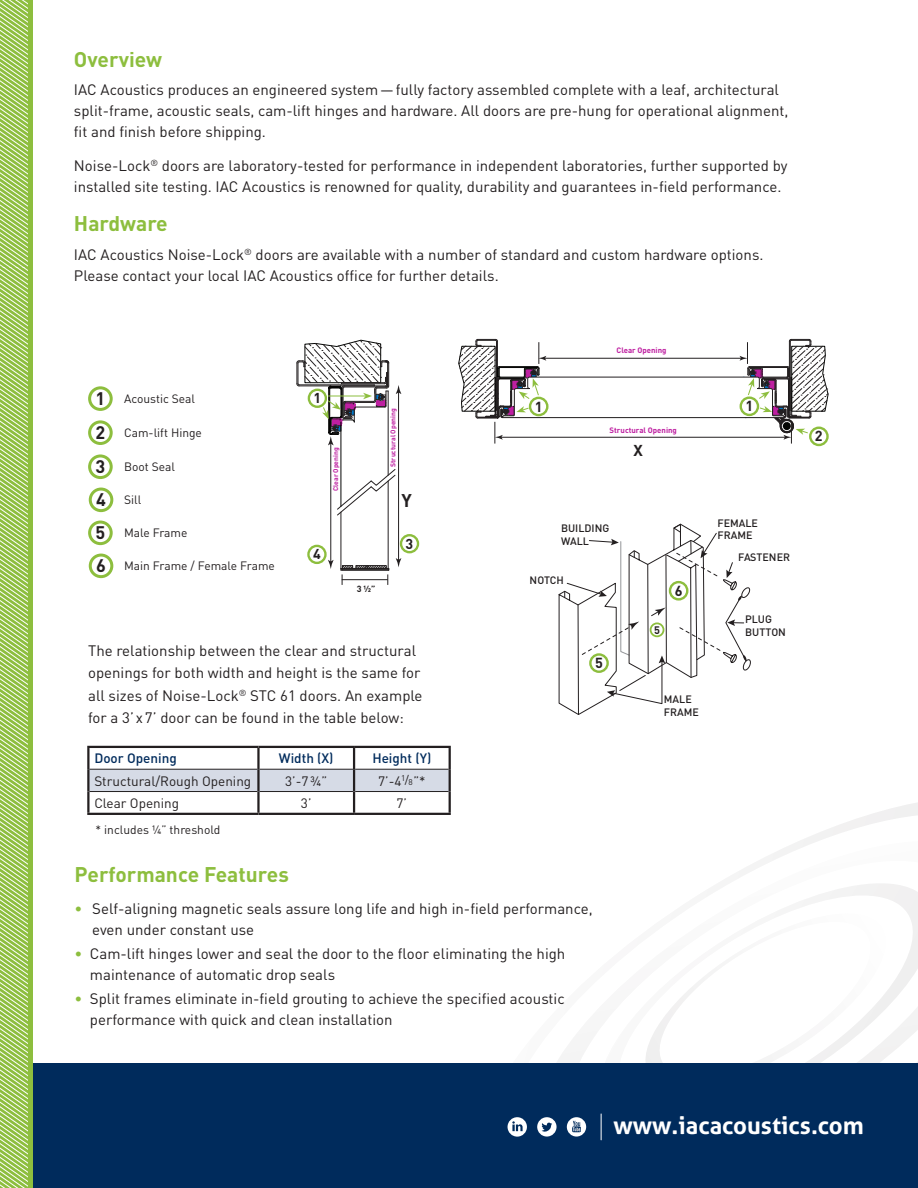
<style>
.page{position:relative;width:918px;height:1188px;background:#fff}
.page>*{position:absolute;margin:0;border:0;box-sizing:border-box;transform-origin:0 0}
.t1{font:700 24px "Aller";color:#fff}
.t2{font:700 21px "DIN Pro";color:#8dbe3e}
.t3{font:700 18.15px "DIN Pro";color:#231f20}
.t4{font:700 18px "DIN Pro";color:#231f20}
.t5{font:700 15.6px "DIN Pro";color:#231f20}
.t6{font:15px/21px "DIN Pro";color:#231f20}
.t7{font:700 14.4px "DIN Pro";color:#231f20}
.t8{font:700 14.25px "DIN Pro";color:#231f20}
.t9{font:13.5px "DIN Pro";color:#231f20}
.t10{font:500 13.5px "DIN Pro";color:#002b5c}
.t11{font:12px "DIN Pro";color:#231f20}
.t12{font:11.7px "DIN Pro";color:#231f20}
.t13{font:700 10.8px "DIN Pro";color:#231f20}
.t14{font:500 10.65px/12.8px "DIN Pro";color:#231f20}
.t15{font:700 8.85px "DIN Pro";color:#231f20}
.t16{font:8.25px "DIN Pro";color:#231f20}
.t17{font:700 7.8px "DIN Pro";color:#be1fa1}
.t18{font:700 6.75px "DIN Pro";color:#be1fa1}
.s1{color:#8dbe3e}
</style>
<div class="page">
<svg style="left:801px;top:803px;width:117px;height:38px"></svg>
<svg style="left:557px;top:841px;width:260px;height:222px"></svg>
<svg style="left:598px;top:883px;width:320px;height:180px"></svg>
<svg style="left:644px;top:913px;width:244px;height:150px"></svg>
<div style="left:88px;top:386px;width:25px;height:25px;border:3px solid #8dbe3e;border-radius:50%"></div>
<div style="left:88px;top:420px;width:25px;height:25px;border:3px solid #8dbe3e;border-radius:50%"></div>
<div style="left:88px;top:454px;width:25px;height:25px;border:3px solid #8dbe3e;border-radius:50%"></div>
<div style="left:89px;top:488px;width:24px;height:24px;border:3px solid #8dbe3e;border-radius:50%"></div>
<div style="left:88px;top:521px;width:25px;height:24px;border:3px solid #8dbe3e;border-radius:50%"></div>
<div style="left:89px;top:554px;width:24px;height:24px;border:3px solid #8dbe3e;border-radius:50%"></div>
<svg style="left:558px;top:523px;width:193px;height:192px"></svg>
<div style="left:589px;top:653px;width:20px;height:20px;border:2px solid #8dbe3e;border-radius:50%"></div>
<div style="left:669px;top:581px;width:19px;height:20px;border:2px solid #8dbe3e;border-radius:50%"></div>
<div style="left:650px;top:622px;width:14px;height:15px;border:2px solid #8dbe3e;border-radius:50%"></div>
<div style="left:0;top:1063px;width:918px;height:125px;background:#002b5c"></div>
<svg style="left:90px;top:748px;width:359px;height:65px"></svg>
<hr style="left:90px;top:769px;width:167px;height:1px;background:#231f20">
<hr style="left:260px;top:769px;width:93px;height:1px;background:#231f20">
<hr style="left:355px;top:769px;width:94px;height:1px;background:#231f20">
<hr style="left:90px;top:791px;width:167px;height:1px;background:#231f20">
<hr style="left:260px;top:791px;width:93px;height:1px;background:#231f20">
<hr style="left:355px;top:791px;width:94px;height:1px;background:#231f20">
<hr style="left:87px;top:746px;width:171px;height:2px;background:#231f20">
<hr style="left:87px;top:748px;width:3px;height:21px;background:#231f20">
<hr style="left:258px;top:746px;width:96px;height:2px;background:#231f20">
<hr style="left:257px;top:748px;width:3px;height:21px;background:#231f20">
<hr style="left:354px;top:746px;width:97px;height:2px;background:#231f20">
<hr style="left:353px;top:748px;width:2px;height:21px;background:#231f20">
<hr style="left:449px;top:748px;width:2px;height:21px;background:#231f20">
<hr style="left:87px;top:769px;width:3px;height:23px;background:#231f20">
<hr style="left:257px;top:769px;width:3px;height:23px;background:#231f20">
<hr style="left:353px;top:769px;width:2px;height:23px;background:#231f20">
<hr style="left:449px;top:769px;width:2px;height:23px;background:#231f20">
<hr style="left:87px;top:792px;width:3px;height:21px;background:#231f20">
<hr style="left:257px;top:792px;width:3px;height:21px;background:#231f20">
<hr style="left:353px;top:792px;width:2px;height:21px;background:#231f20">
<hr style="left:449px;top:792px;width:2px;height:21px;background:#231f20">
<hr style="left:87px;top:813px;width:171px;height:2px;background:#231f20">
<hr style="left:258px;top:813px;width:96px;height:2px;background:#231f20">
<hr style="left:354px;top:813px;width:97px;height:2px;background:#231f20">
<hr style="left:388px;top:391px;width:1px;height:84px;background:#231f20">
<svg style="left:337px;top:469px;width:59px;height:47px"></svg>
<hr style="left:341px;top:422px;width:1px;height:84px;background:#050504">
<hr style="left:398px;top:391px;width:1px;height:170px;background:#231f20">
<svg style="left:396px;top:385px;width:5px;height:9px"></svg>
<svg style="left:396px;top:558px;width:5px;height:9px"></svg>
<hr style="left:331px;top:442px;width:1px;height:121px;background:#231f20">
<svg style="left:328px;top:560px;width:6px;height:9px"></svg>
<hr style="left:388px;top:481px;width:1px;height:88px;background:#231f20">
<hr style="left:341px;top:569px;width:48px;height:1px;background:#231f20">
<hr style="left:341px;top:570px;width:48px;height:1px;background:#231f20">
<hr style="left:341px;top:512px;width:1px;height:57px;background:#231f20">
<svg style="left:356px;top:565px;width:31px;height:4px"></svg>
<svg style="left:342px;top:565px;width:11px;height:3px"></svg>
<svg style="left:297px;top:340px;width:92px;height:105px"></svg>
<svg style="left:401px;top:535px;width:17px;height:17px"></svg>
<div style="left:400px;top:534px;width:19px;height:19px;border:2px solid #8dbe3e;border-radius:50%"></div>
<div style="left:307px;top:545px;width:20px;height:19px;border:2px solid #8dbe3e;border-radius:50%"></div>
<svg style="left:341px;top:568px;width:15px;height:17px"></svg>
<svg style="left:387px;top:568px;width:2px;height:17px"></svg>
<hr style="left:342px;top:579px;width:46px;height:1px;background:#231f20">
<div style="left:809px;top:427px;width:20px;height:19px;border:2px solid #8dbe3e;border-radius:50%"></div>
<svg style="left:458px;top:339px;width:370px;height:105px"></svg>
<div style="left:0;top:0;width:32px;height:1188px;background:#8dbe3e"></div>
<svg style="left:0;top:0;width:28px;height:1188px"></svg>
<svg style="left:537px;top:1117px;width:20px;height:20px"></svg>
<svg style="left:542px;top:1122px;width:10px;height:10px"></svg>
<svg style="left:508px;top:1117px;width:19px;height:20px"></svg>
<svg style="left:512px;top:1121px;width:11px;height:10px"></svg>
<svg style="left:567px;top:1117px;width:19px;height:20px"></svg>
<svg style="left:572px;top:1121px;width:9px;height:11px"></svg>
<svg style="left:601px;top:1114px;width:1px;height:26px"></svg>
<p class="t2" style="left:74px;top:45px;width:90px">Overview</p>
<p class="t6" style="left:74px;top:78px;width:716px">IAC Acoustics produces an engineered system—fully factory assembled complete with a leaf, architectural split-frame, acoustic seals, cam-lift hinges and hardware. All doors are pre-hung for operational alignment, fit and finish before shipping.</p>
<p class="t6" style="left:74px;top:155px;width:715px">Noise-Lock<sup>®</sup> doors are laboratory-tested for performance in independent laboratories, further supported by installed site testing. IAC Acoustics is renowned for quality, durability and guarantees in-field performance.</p>
<p class="t2" style="left:74px;top:209px;width:95px">Hardware</p>
<p class="t6" style="left:74px;top:244px;width:691px">IAC Acoustics Noise-Lock<sup>®</sup> doors are available with a number of standard and custom hardware options.<br>Please contact your local IAC Acoustics office for further details.</p>
<p class="t4" style="left:96px;top:386px;width:11px">1</p>
<p class="t11" style="left:124px;top:391px;width:73px">Acoustic Seal</p>
<p class="t4" style="left:96px;top:420px;width:11px">2</p>
<p class="t11" style="left:124px;top:425px;width:79px">Cam-lift Hinge</p>
<p class="t4" style="left:96px;top:454px;width:11px">3</p>
<p class="t11" style="left:124px;top:459px;width:52px">Boot Seal</p>
<p class="t4" style="left:96px;top:487px;width:11px">4</p>
<p class="t11" style="left:124px;top:492px;width:19px">Sill</p>
<p class="t11" style="left:124px;top:525px;width:65px">Male Frame</p>
<p class="t11" style="left:124px;top:558px;width:152px">Main Frame / Female Frame</p>
<p class="t4" style="left:96px;top:520px;width:11px">5</p>
<p class="t4" style="left:96px;top:553px;width:11px">6</p>
<p class="t8" style="left:314px;top:388px;width:9px">1</p>
<p class="t18" style="left:331px;top:491px;width:45px;rotate:-90deg">Clear Opening</p>
<p class="t8" style="left:313px;top:545px;width:9px">4</p>
<p class="t15" style="left:357px;top:582px;width:20px">3 1/2”</p>
<p class="t18" style="left:389px;top:467px;width:60px;rotate:-90deg">Structural Opening</p>
<p class="t3" style="left:401px;top:488px;width:12px">Y</p>
<p class="t8" style="left:406px;top:534px;width:9px">3</p>
<p class="t6" style="left:88px;top:638px;width:336px;line-height:22.5px">The relationship between the clear and structural openings for both width and height is the same for all sizes of Noise-Lock<sup>®</sup> STC 61 doors. An example for a 3’ x7’ door can be found in the table below:</p>
<p class="t10" style="left:94px;top:749px;width:84px">Door Opening</p>
<p class="t10" style="left:279px;top:749px;width:56px">Width (X)</p>
<p class="t10" style="left:372px;top:749px;width:60px">Height (Y)</p>
<p class="t9" style="left:94px;top:771px;width:158px">Structural/Rough Opening</p>
<p class="t9" style="left:285px;top:771px;width:44px">3’-7¾”</p>
<p class="t9" style="left:378px;top:771px;width:49px">7’-4 ”*</p>
<p class="t9" style="left:94px;top:794px;width:86px">Clear Opening</p>
<p class="t9" style="left:301px;top:794px;width:12px">3’</p>
<p class="t9" style="left:397px;top:794px;width:12px">7’</p>
<p class="t11" style="left:96px;top:822px;width:126px">* includes 1/4” threshold</p>
<p class="t16" style="left:401px;top:772px;width:6px">1</p>
<p class="t12" style="left:405px;top:772px;width:6px">/</p>
<p class="t16" style="left:408px;top:776px;width:6px">8</p>
<p class="t17" style="left:617px;top:345px;width:51px">Clear Opening</p>
<p class="t7" style="left:535px;top:397px;width:9px">1</p>
<p class="t7" style="left:745px;top:396px;width:9px">1</p>
<p class="t17" style="left:610px;top:425px;width:69px">Structural Opening</p>
<p class="t5" style="left:633px;top:440px;width:11px">X</p>
<p class="t14" style="left:561px;top:521px;width:50px">BUILDING<br>WALL</p>
<p class="t14" style="left:530px;top:573px;width:36px">NOTCH</p>
<p class="t7" style="left:595px;top:653px;width:9px">5</p>
<p class="t13" style="left:654px;top:622px;width:7px">5</p>
<p class="t7" style="left:675px;top:581px;width:9px">6</p>
<p class="t14" style="left:718px;top:516px;width:42px">FEMALE<br>FRAME</p>
<p class="t14" style="left:738px;top:550px;width:54px">FASTENER</p>
<p class="t14" style="left:745px;top:613px;width:42px">PLUG<br>BUTTON</p>
<p class="t14" style="left:664px;top:692px;width:36px">MALE<br>FRAME</p>
<p class="t2" style="left:75px;top:860px;width:216px">Performance Features</p>
<p class="t6" style="left:92px;top:897px;width:502px;text-indent:-18px"><span class="s1">•</span> Self-aligning magnetic seals assure long life and high in-field performance, even under constant use</p>
<p class="t6" style="left:90px;top:942px;width:477px;text-indent:-15px"><span class="s1">•</span> Cam-lift hinges lower and seal the door to the floor eliminating the high maintenance of automatic drop seals</p>
<p class="t6" style="left:90px;top:987px;width:476px;text-indent:-15px"><span class="s1">•</span> Split frames eliminate in-field grouting to achieve the specified acoustic performance with quick and clean installation</p>
<p class="t7" style="left:815px;top:426px;width:9px">2</p>
<p class="t1" style="left:613px;top:1111px;width:252px">www.iacacoustics.com</p>
</div>
